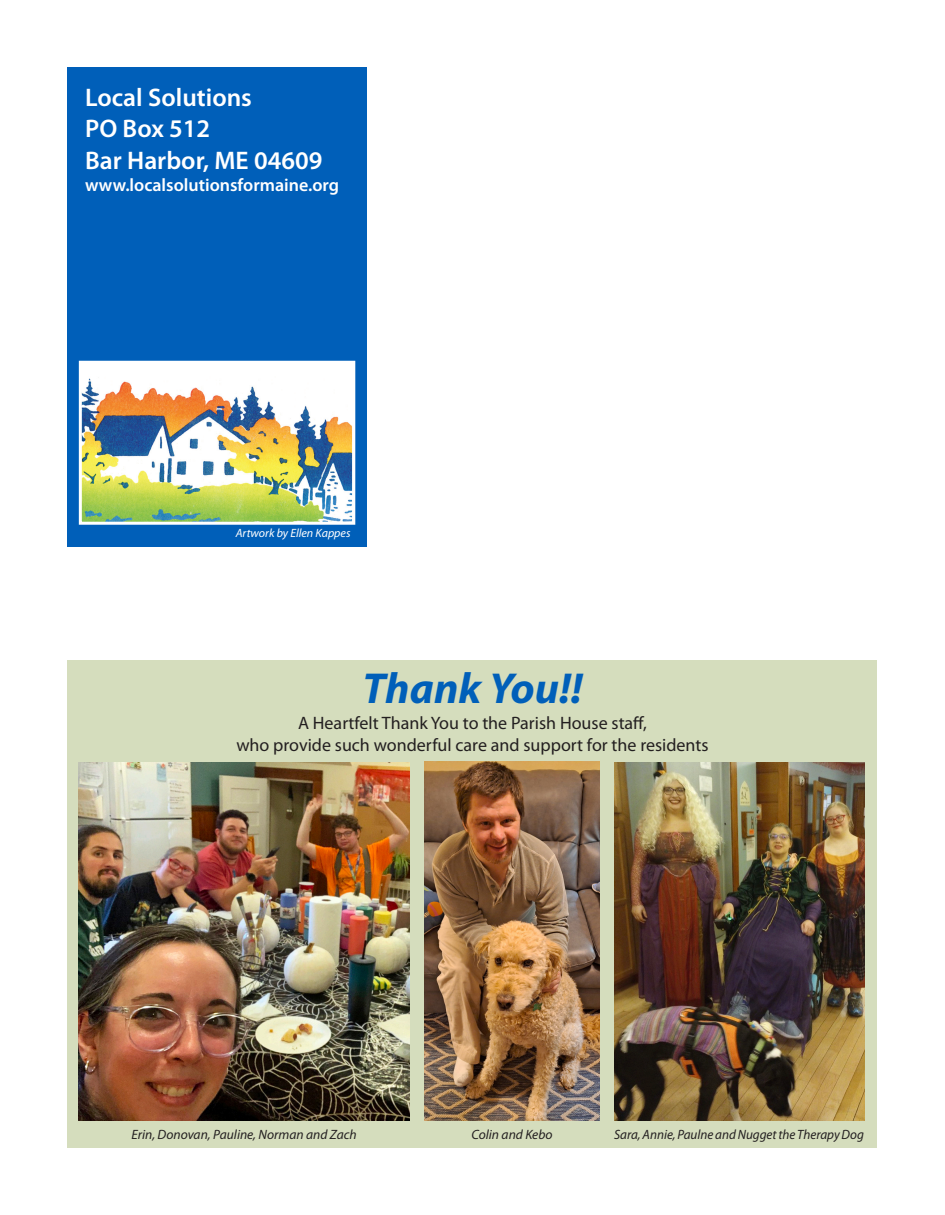
<style>
.page{position:relative;width:945px;height:1215px;background:#fff}
.page>*{position:absolute;margin:0;border:0;box-sizing:border-box;transform-origin:0 0}
.t1{font:italic 700 43.5px "Myriad Pro";color:#005fb9}
.t2{font:600 25.5px "Myriad Pro";color:#fff}
.t3{font:18px "Myriad Pro";color:#231f20}
.t4{font:600 18px "Myriad Pro";color:#fff}
.t5{font:italic 13.5px "Myriad Pro";color:#231f20}
.t6{font:italic 12px "Myriad Pro";color:#fff}
</style>
<div class="page">
<div style="left:68px;top:68px;width:299px;height:479px;background:#005fb9"></div>
<div style="left:68px;top:660px;width:810px;height:488px;background:#d5ddbd"></div>
<img style="left:83px;top:365px;width:268px;height:156px">
<div style="left:79px;top:361px;width:276px;height:164px;border:3px solid #fff"></div>
<img style="left:424px;top:762px;width:176px;height:358px">
<img style="left:79px;top:762px;width:331px;height:358px">
<img style="left:614px;top:762px;width:250px;height:358px">
<p class="t2" style="left:85px;top:81px;width:168px">Local Solutions</p>
<p class="t2" style="left:85px;top:112px;width:127px">PO Box 512</p>
<p class="t2" style="left:85px;top:144px;width:239px">Bar Harbor, ME 04609</p>
<p class="t4" style="left:85px;top:173px;width:255px">www.localsolutionsformaine.org</p>
<p class="t6" style="left:236px;top:525px;width:116px">Artwork by Ellen Kappes</p>
<p class="t1" style="left:362px;top:660px;width:222px">Thank You!!</p>
<p class="t3" style="left:298px;top:712px;width:350px">A Heartfelt Thank You to the Parish House staff,</p>
<p class="t3" style="left:236px;top:734px;width:474px">who provide such wonderful care and support for the residents</p>
<p class="t5" style="left:131px;top:1126px;width:227px">Erin, Donovan, Pauline, Norman and Zach</p>
<p class="t5" style="left:471px;top:1126px;width:83px">Colin and Kebo</p>
<p class="t5" style="left:614px;top:1126px;width:251px">Sara, Annie, Paulne and Nugget the Therapy Dog</p>
</div>
